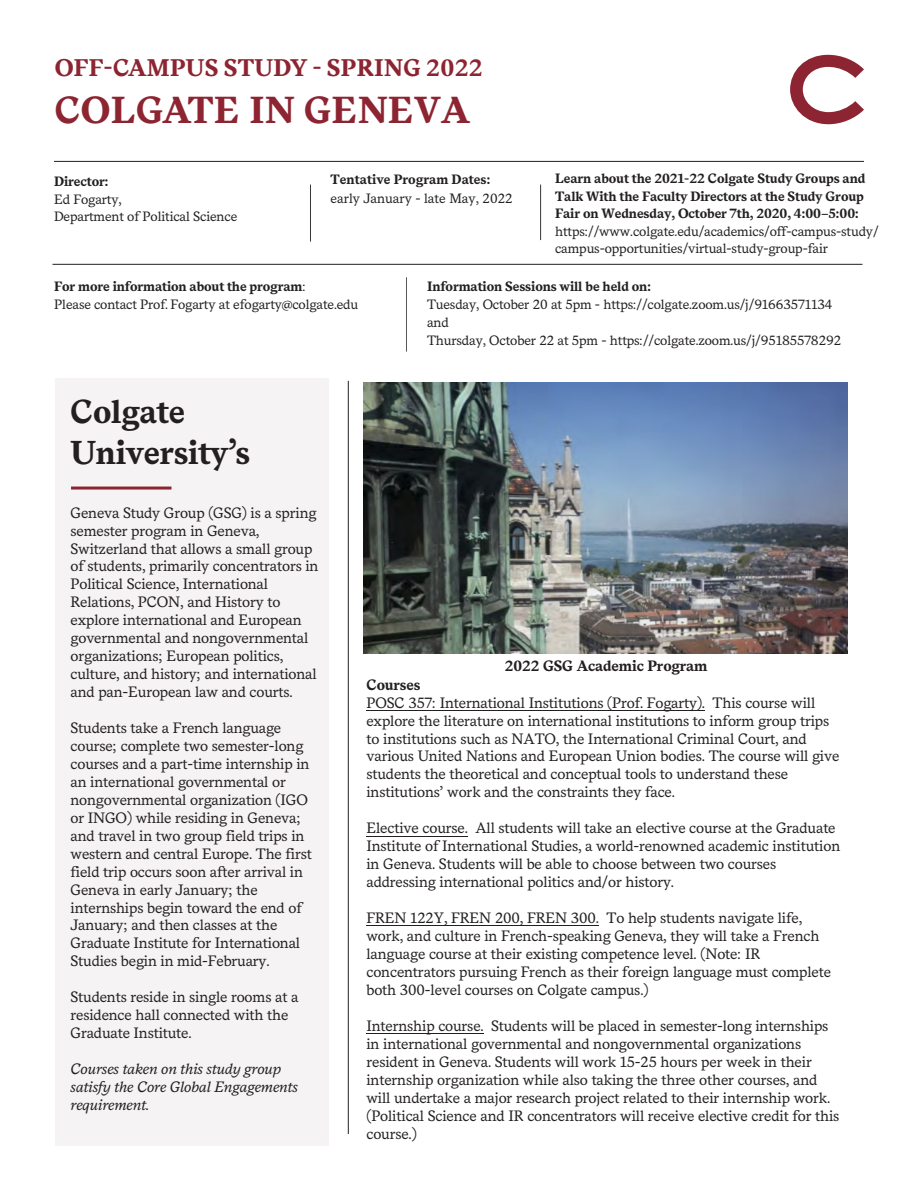
<style>
.page{position:relative;width:918px;height:1188px;background:#fff}
.page>*{position:absolute;margin:0;border:0;box-sizing:border-box;transform-origin:0 0}
.t1{font:700 37.5px "Messina Serif";letter-spacing:.01em;color:#8d2431}
.t2{font:700 33px/40.8px "Messina Serif";letter-spacing:-.01em;color:#231f20}
.t3{font:700 24px "Messina Serif";letter-spacing:.01em;color:#8d2431}
.t4{font:15px/18px "Messina Serif";letter-spacing:-.01em;color:#231f20}
.t5{font:italic 15px/18px "Messina Serif";letter-spacing:-.01em;color:#231f20}
.t6{font:700 15px "Messina Serif";letter-spacing:-.01em;color:#231f20}
.t7{font:13.5px/17.9px "Messina Serif";letter-spacing:-.01em;color:#231f20}
.t8{font:700 13.5px/17.5px "Messina Serif";letter-spacing:-.01em;color:#231f20}
.s1{font-weight:700}
.s2{font-weight:400}
</style>
<div class="page">
<hr style="left:54px;top:161px;width:810px;height:1px;background:#231f20">
<hr style="left:52px;top:264px;width:810px;height:1px;background:#231f20">
<svg style="left:790px;top:55px;width:74px;height:69px"></svg>
<hr style="left:310px;top:185px;width:1px;height:57px;background:#231f20">
<hr style="left:540px;top:185px;width:1px;height:55px;background:#231f20">
<hr style="left:406px;top:277px;width:1px;height:75px;background:#231f20">
<hr style="left:348px;top:381px;width:1px;height:753px;background:#231f20">
<div style="left:55px;top:378px;width:274px;height:768px;background:#f5f3f4"></div>
<hr style="left:71px;top:487px;width:100px;height:3px;background:#8d2431">
<img style="left:363px;top:382px;width:484px;height:271px">
<hr style="left:366px;top:710px;width:339px;height:1px;background:#231f20">
<hr style="left:366px;top:836px;width:102px;height:1px;background:#231f20">
<hr style="left:366px;top:926px;width:233px;height:1px;background:#231f20">
<hr style="left:366px;top:1033px;width:118px;height:1px;background:#231f20">
<p class="t3" style="left:55px;top:53px;width:430px">OFF-CAMPUS STUDY - SPRING 2022</p>
<p class="t1" style="left:55px;top:88px;width:417px">COLGATE IN GENEVA</p>
<p class="t7" style="left:54px;top:171px;width:185px"><span class="s1">Director:<br></span>Ed Fogarty,<br>Department of Political Science</p>
<p class="t7" style="left:331px;top:171px;width:184px;line-height:18.5px"><span class="s1">Tentative Program Dates: </span>early January - late May, 2022</p>
<p class="t8" style="left:555px;top:170px;width:325px">Learn about the 2021-22 Colgate Study Groups and Talk With the Faculty Directors at the Study Group Fair on Wednesday, October 7th, 2020, 4:00–5:00: <span class="s2">https://www.colgate.edu/academics/off-campus-study/ campus-opportunities/virtual-study-group-fair</span></p>
<p class="t7" style="left:54px;top:278px;width:306px"><span class="s1">For more information about the program</span>:<br>Please contact Prof. Fogarty at efogarty@colgate.edu</p>
<p class="t7" style="left:427px;top:277px;width:416px"><span class="s1">Information Sessions will be held on:<br></span>Tuesday, October 20 at 5pm - https://colgate.zoom.us/j/91663571134 and<br>Thursday, October 22 at 5pm - https://colgate.zoom.us/j/95185578292</p>
<p class="t2" style="left:71px;top:394px;width:181px">Colgate<br>University’s</p>
<p class="t4" style="left:71px;top:504px;width:249px">Geneva Study Group (GSG) is a spring semester program in Geneva, Switzerland that allows a small group of students, primarily concentrators in Political Science, International Relations, PCON, and History to explore international and European governmental and nongovernmental organizations; European politics, culture, and history; and international and pan-European law and courts.</p>
<p class="t4" style="left:71px;top:720px;width:243px">Students take a French language course; complete two semester-long courses and a part-time internship in an international governmental or nongovernmental organization (IGO or INGO) while residing in Geneva; and travel in two group field trips in western and central Europe. The first field trip occurs soon after arrival in Geneva in early January; the internships begin toward the end of January; and then classes at the Graduate Institute for International Studies begin in mid-February.</p>
<p class="t4" style="left:71px;top:989px;width:229px">Students reside in single rooms at a residence hall connected with the<br>Graduate Institute.</p>
<p class="t5" style="left:71px;top:1061px;width:229px">Courses taken on this study group satisfy the Core Global Engagements requirement.</p>
<p class="t6" style="left:505px;top:655px;width:204px">2022 GSG Academic Program</p>
<p class="t4" style="left:366px;top:676px;width:474px"><span class="s1">Courses<br></span>POSC 357: International Institutions (Prof. Fogarty). This course will explore the literature on international institutions to inform group trips to institutions such as NATO, the International Criminal Court, and various United Nations and European Union bodies. The course will give students the theoretical and conceptual tools to understand these institutions’ work and the constraints they face.</p>
<p class="t4" style="left:366px;top:820px;width:475px">Elective course. All students will take an elective course at the Graduate Institute of International Studies, a world-renowned academic institution in Geneva. Students will be able to choose between two courses addressing international politics and/or history.</p>
<p class="t4" style="left:366px;top:910px;width:466px">FREN 122Y, FREN 200, FREN 300. To help students navigate life, work, and culture in French-speaking Geneva, they will take a French language course at their existing competence level. (Note: IR concentrators pursuing French as their foreign language must complete both 300-level courses on Colgate campus.)</p>
<p class="t4" style="left:366px;top:1018px;width:474px">Internship course. Students will be placed in semester-long internships in international governmental and nongovernmental organizations resident in Geneva. Students will work 15-25 hours per week in their internship organization while also taking the three other courses, and will undertake a major research project related to their internship work. (Political Science and IR concentrators will receive elective credit for this course.)</p>
</div>
